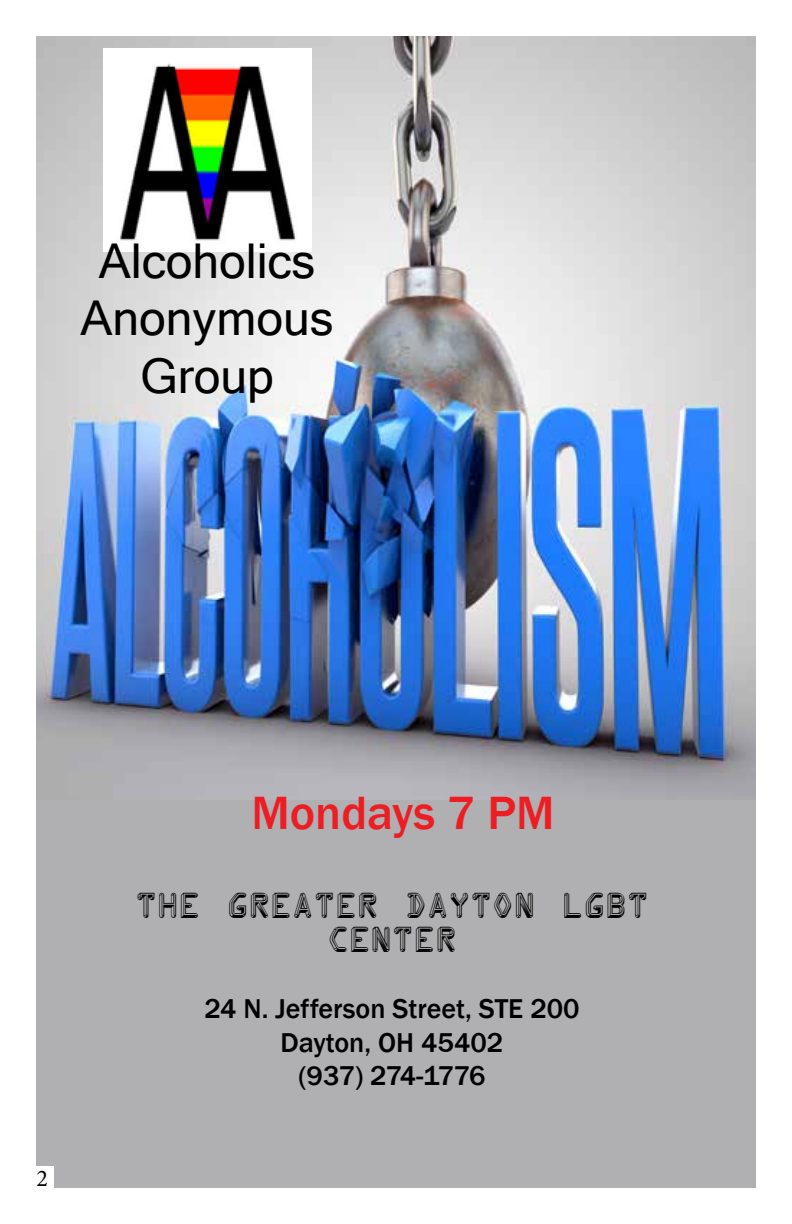
<style>
.page{position:relative;width:792px;height:1224px;background:#fff}
.page>*{position:absolute;margin:0;border:0;box-sizing:border-box;transform-origin:0 0}
.t1{font:48px/57.6px "Microsoft Sans Serif";color:#000;text-align:center}
.t2{font:500 48px "Franklin Gothic";color:#ed1d24}
.t3{font:500 28px/33.6px "Franklin Gothic";color:#000;text-align:center}
.t4{font:28px/33.6px "Kredit";color:#000;text-align:center}
.t5{font:24px "Minion Pro";color:#000}
</style>
<div class="page">
<div style="left:36px;top:591px;width:720px;height:597px;background:#b0afb1"></div>
<img style="left:36px;top:36px;width:720px;height:763px">
<img style="left:103px;top:49px;width:208px;height:202px">
<div style="left:36px;top:1166px;width:17px;height:22px;background:#fff"></div>
<h1 class="t1" style="left:80px;top:231px;width:255px">Alcoholics<br>Anonymous<br>Group</h1>
<p class="t5" style="left:36px;top:1162px;width:13px">2</p>
<h1 class="t2" style="left:251px;top:783px;width:305px">Mondays 7 PM</h1>
<p class="t4" style="left:135px;top:889px;width:515px">THE GREATER DAYTON LGBT<br>CENTER</p>
<p class="t3" style="left:204px;top:992px;width:377px">24 N. Jefferson Street, STE 200<br>Dayton, OH 45402<br>(937) 274-1776</p>
</div>
